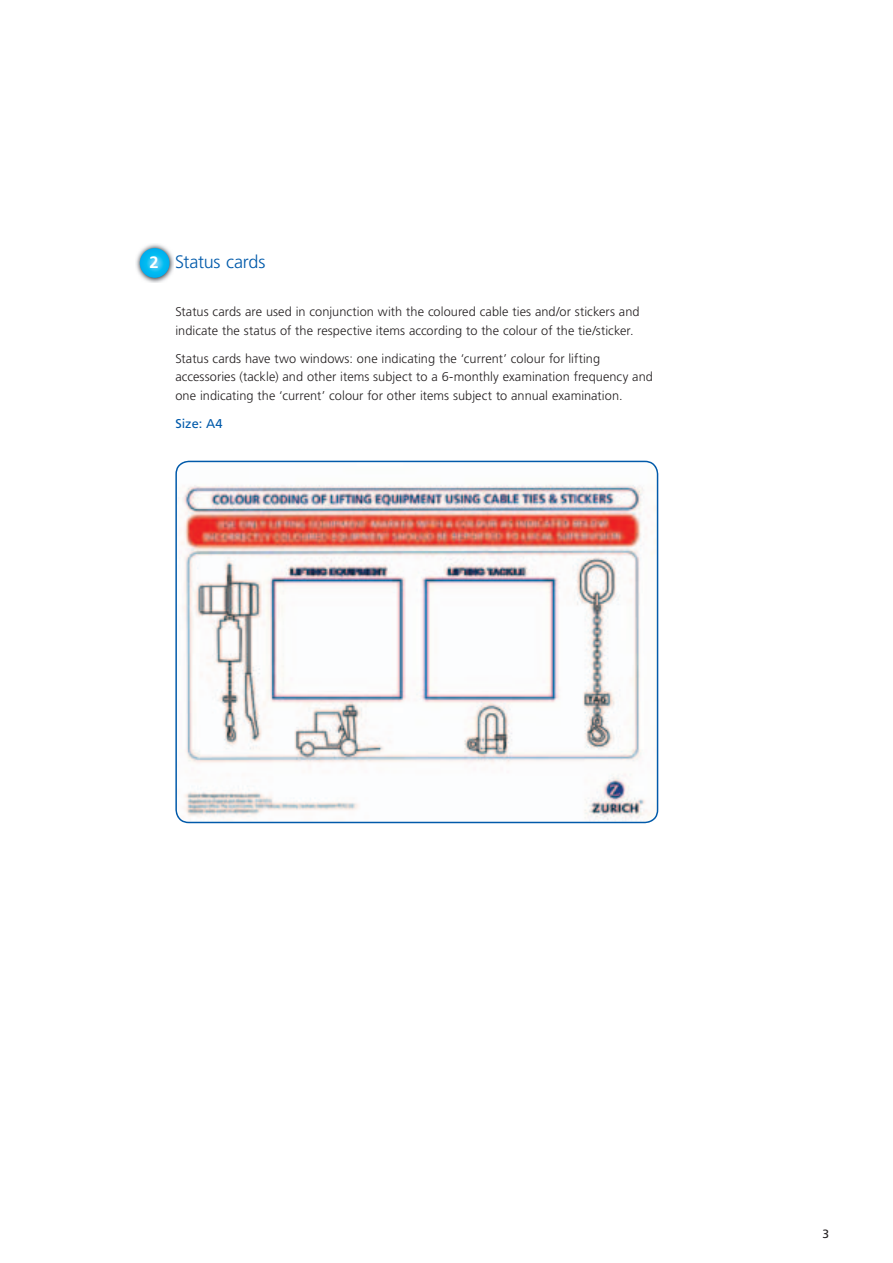
<style>
.page{position:relative;width:893px;height:1263px;background:#fff}
.page>*{position:absolute;margin:0;border:0;box-sizing:border-box;transform-origin:0 0}
.t1{font:300 18px "Frutiger LT Std";letter-spacing:-.015em;color:#015aaa}
.t2{font:300 12.75px/18.8px "Frutiger LT Std";letter-spacing:.005em;color:#231f20}
.t3{font:12.75px "Frutiger LT Std";color:#015aaa}
.t4{font:12px "Frutiger LT Std";color:#231f20}
.s1{font-weight:700;font-size:16.5px;color:#fff}
</style>
<div class="page">
<img style="left:136px;top:244px;width:38px;height:38px">
<svg style="left:140px;top:248px;width:30px;height:30px"></svg>
<img style="left:175px;top:461px;width:483px;height:362px">
<h1 class="t1" style="left:149px;top:252px;width:117px"><span class="s1">2</span> Status cards</h1>
<p class="t2" style="left:175px;top:302px;width:466px">Status cards are used in conjunction with the coloured cable ties and/or stickers and indicate the status of the respective items according to the colour of the tie/sticker.</p>
<p class="t2" style="left:175px;top:349px;width:479px">Status cards have two windows: one indicating the ‘current’ colour for lifting accessories (tackle) and other items subject to a 6-monthly examination frequency and one indicating the ‘current’ colour for other items subject to annual examination.</p>
<p class="t3" style="left:175px;top:416px;width:49px">Size: A4</p>
<p class="t4" style="left:822px;top:1227px;width:8px">3</p>
</div>
